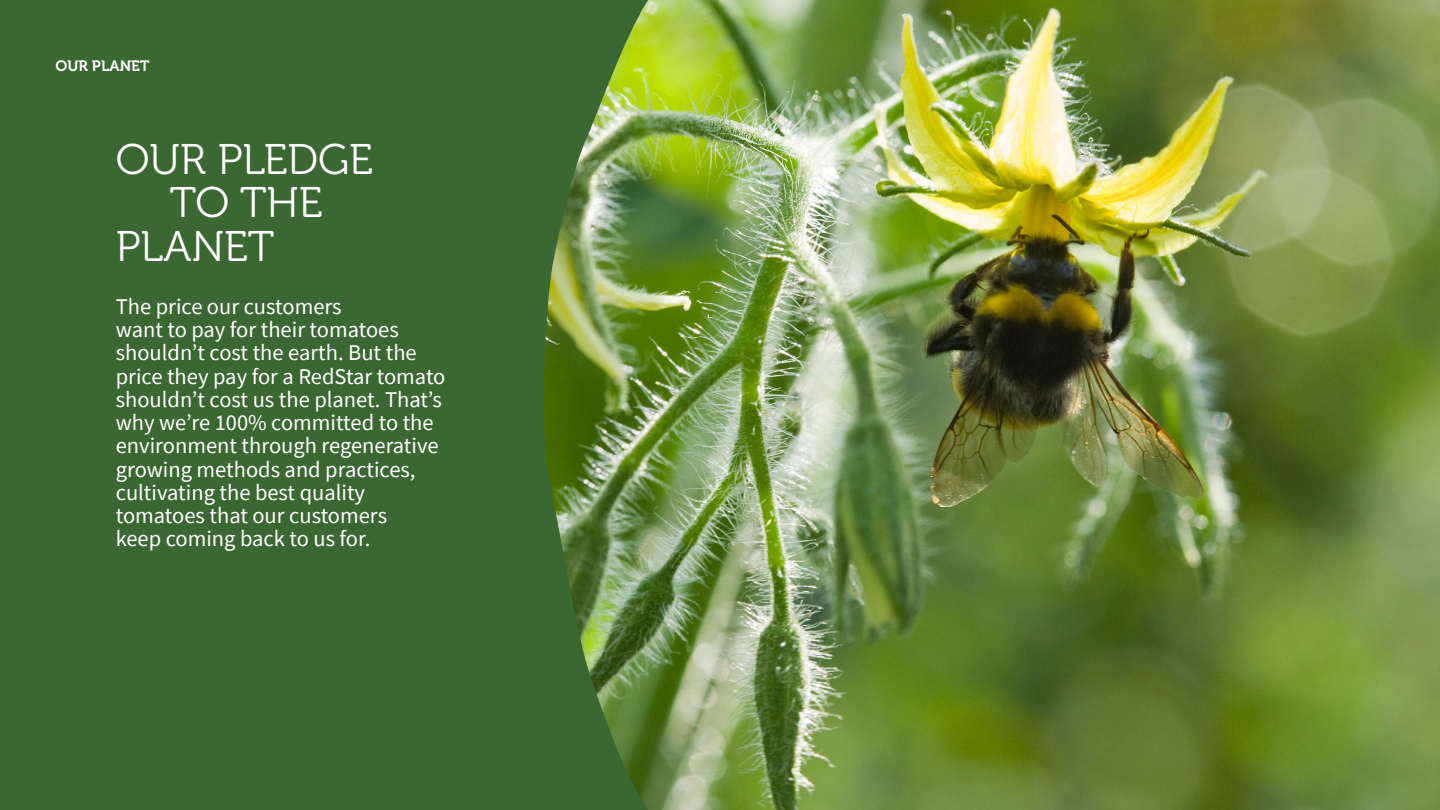
<style>
.page{position:relative;width:1440px;height:810px;background:#fff}
.page>*{position:absolute;margin:0;border:0;box-sizing:border-box;transform-origin:0 0}
.t1{font:42.75px "Museo 300";color:#fff}
.t2{font:22.5px/23.2px "Source Sans Pro";color:#fff}
.t3{font:15px "Museo 700";color:#fff}
</style>
<div class="page">
<div style="left:0;top:0;width:702px;height:810px;background:#3b6732"></div>
<img style="left:543px;top:0;width:897px;height:810px">
<p class="t3" style="left:56px;top:58px;width:96px">OUR PLANET</p>
<h1 class="t1" style="left:116px;top:136px;width:259px">OUR PLEDGE</h1>
<h1 class="t1" style="left:170px;top:179px;width:155px">TO THE</h1>
<h1 class="t1" style="left:116px;top:223px;width:160px">PLANET</h1>
<p class="t2" style="left:116px;top:295px;width:331px">The price our customers<br>want to pay for their tomatoes shouldn’t cost the earth. But the price they pay for a RedStar tomato shouldn’t cost us the planet. That’s why we’re 100% committed to the environment through regenerative growing methods and practices, cultivating the best quality tomatoes that our customers<br>keep coming back to us for.</p>
</div>
